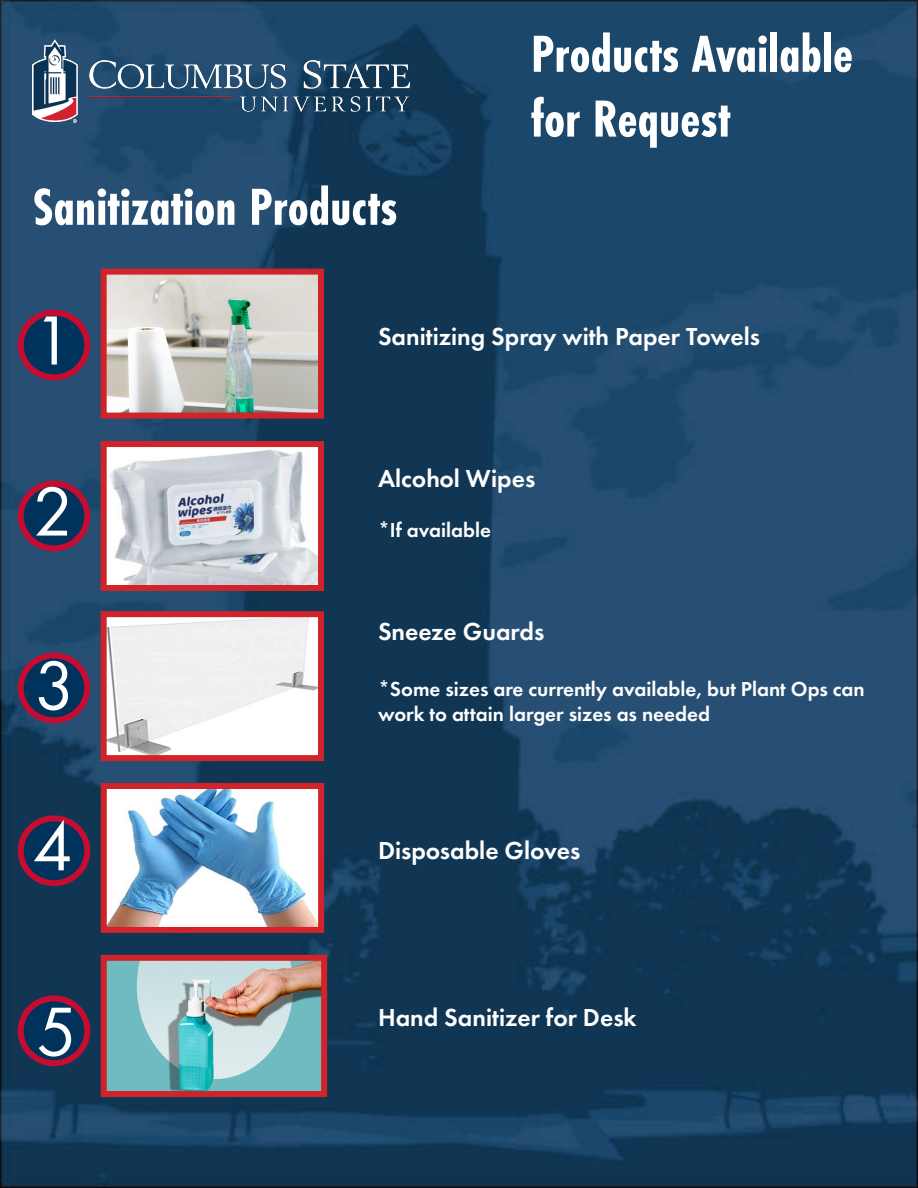
<style>
.page{position:relative;width:918px;height:1188px;background:#fff}
.page>*{position:absolute;margin:0;border:0;box-sizing:border-box;transform-origin:0 0}
.t1{font:72px "Futura PT";color:#fff}
.t2{font:700 54px "Futura PT Cond";color:#fff}
.t3{font:600 25.5px "Futura PT";color:#fff}
.t4{font:600 21px "Futura PT";color:#fff}
</style>
<div class="page">
<img style="left:0;top:0;width:918px;height:1188px">
<img style="left:32px;top:40px;width:378px;height:83px">
<img style="left:108px;top:276px;width:209px;height:136px">
<div style="left:101px;top:269px;width:223px;height:150px;border:6px solid #d1232a"></div>
<img style="left:108px;top:448px;width:209px;height:136px">
<div style="left:101px;top:441px;width:223px;height:150px;border:6px solid #d1232a"></div>
<img style="left:108px;top:618px;width:209px;height:136px">
<div style="left:101px;top:611px;width:223px;height:150px;border:6px solid #d1232a"></div>
<img style="left:108px;top:790px;width:209px;height:136px">
<div style="left:101px;top:783px;width:223px;height:150px;border:6px solid #d1232a"></div>
<img style="left:108px;top:962px;width:212px;height:128px">
<div style="left:101px;top:955px;width:226px;height:142px;border:6px solid #d1232a"></div>
<div style="left:21px;top:313px;width:66px;height:64px;background:#00335b;border-radius:50%"></div>
<div style="left:18px;top:310px;width:72px;height:70px;border:6px solid #c60c30;border-radius:50%"></div>
<div style="left:21px;top:484px;width:66px;height:64px;background:#00335b;border-radius:50%"></div>
<div style="left:18px;top:481px;width:72px;height:70px;border:6px solid #c60c30;border-radius:50%"></div>
<div style="left:21px;top:656px;width:66px;height:64px;background:#00335b;border-radius:50%"></div>
<div style="left:18px;top:653px;width:72px;height:70px;border:6px solid #c60c30;border-radius:50%"></div>
<div style="left:21px;top:818px;width:66px;height:65px;background:#00335b;border-radius:50%"></div>
<div style="left:18px;top:815px;width:72px;height:71px;border:6px solid #c60c30;border-radius:50%"></div>
<div style="left:21px;top:998px;width:66px;height:65px;background:#00335b;border-radius:50%"></div>
<div style="left:18px;top:995px;width:72px;height:71px;border:6px solid #c60c30;border-radius:50%"></div>
<p class="t2" style="left:32px;top:176px;width:366px">Sanitization Products</p>
<p class="t2" style="left:531px;top:23px;width:324px">Products Available</p>
<p class="t2" style="left:531px;top:87px;width:201px">for Request</p>
<p class="t1" style="left:32px;top:298px;width:42px">1</p>
<p class="t1" style="left:32px;top:469px;width:42px">2</p>
<p class="t1" style="left:34px;top:643px;width:42px">3</p>
<p class="t1" style="left:32px;top:804px;width:42px">4</p>
<p class="t1" style="left:36px;top:989px;width:42px">5</p>
<p class="t3" style="left:378px;top:321px;width:384px">Sanitizing Spray with Paper Towels</p>
<p class="t3" style="left:378px;top:463px;width:159px">Alcohol Wipes</p>
<p class="t4" style="left:378px;top:517px;width:115px">*If available</p>
<p class="t3" style="left:378px;top:616px;width:168px">Sneeze Guards</p>
<p class="t4" style="left:378px;top:676px;width:488px">*Some sizes are currently available, but Plant Ops can</p>
<p class="t4" style="left:378px;top:701px;width:334px">work to attain larger sizes as needed</p>
<p class="t3" style="left:378px;top:834px;width:204px">Disposable Gloves</p>
<p class="t3" style="left:378px;top:1002px;width:260px">Hand Sanitizer for Desk</p>
</div>
